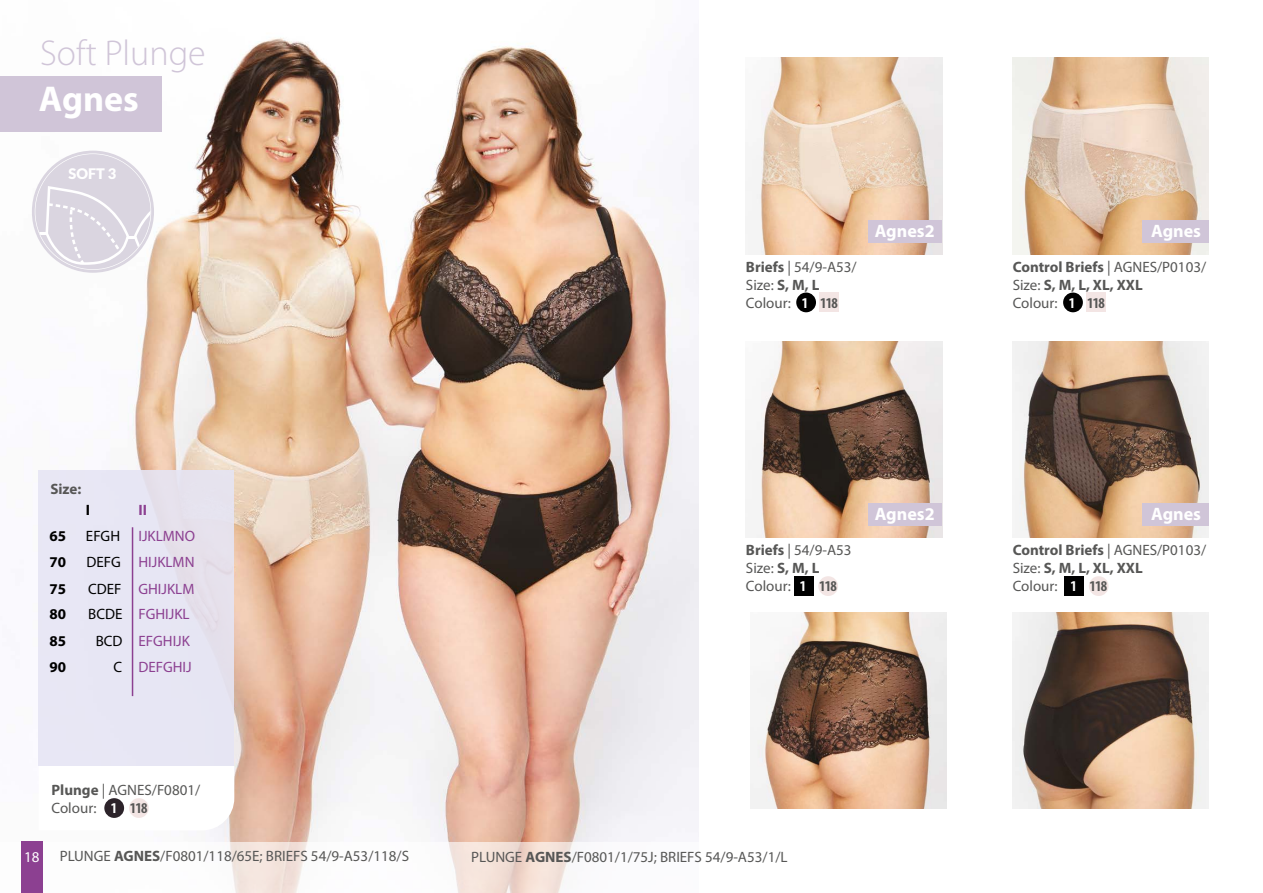
<style>
.page{position:relative;width:1263px;height:893px;background:#fff}
.page>*{position:absolute;margin:0;border:0;box-sizing:border-box;transform-origin:0 0}
.t1{font:300 36px "Myriad Pro";color:#d0c5d8}
.t2{font:700 36px "Myriad Pro";color:#fff}
.t3{font:700 18px "Myriad Pro";color:#fff}
.t4{font:15px/18px "Myriad Pro";color:#575756}
.t5{font:700 15px/18px "Myriad Pro";color:#575756}
.t6{font:15px/26.4px "Myriad Pro";color:#8c4091}
.t7{font:700 condensed 15px "Myriad Pro";letter-spacing:-.05em;color:#575756}
.t8{font:700 15px/26.4px "Myriad Pro";color:#000}
.t9{font:15px/26.4px "Myriad Pro";color:#000;text-align:right}
.t10{font:15px "Myriad Pro";color:#fff}
.t11{font:700 15px "Myriad Pro";color:#8c4091}
.t12{font:900 14.55px "Lato";color:#fff}
.s1{font-weight:700}
.s2{font-weight:400}
.s3{color:#fff}
.s4{color:#000}
</style>
<div class="page">
<img style="left:746px;top:58px;width:196px;height:196px">
<img style="left:746px;top:341px;width:196px;height:196px">
<img style="left:1013px;top:613px;width:196px;height:196px">
<img style="left:1013px;top:341px;width:196px;height:196px">
<img style="left:21px;top:37px;width:678px;height:805px">
<img style="left:1013px;top:58px;width:196px;height:196px">
<img style="left:750px;top:612px;width:197px;height:197px">
<div style="left:1142px;top:503px;width:67px;height:23px;background:#d0c5d8"></div>
<div style="left:1142px;top:220px;width:67px;height:23px;background:#d0c5d8"></div>
<div style="left:868px;top:220px;width:74px;height:23px;background:#d0c5d8"></div>
<div style="left:868px;top:503px;width:74px;height:23px;background:#d0c5d8"></div>
<div style="left:21px;top:842px;width:22px;height:51px;background:#8c4091"></div>
<svg style="left:35px;top:153px;width:116px;height:117px"></svg>
<div style="left:0;top:76px;width:162px;height:56px;background:#d0c5d8"></div>
<svg style="left:39px;top:766px;width:195px;height:64px"></svg>
<div style="left:38px;top:471px;width:196px;height:295px;background:#e6e5f4"></div>
<hr style="left:132px;top:527px;width:1px;height:169px;background:#8c4091">
<div style="left:104px;top:798px;width:20px;height:20px;background:#2c232a;border-radius:50%"></div>
<div style="left:129px;top:798px;width:20px;height:20px;background:#f3e5e4;border-radius:50%"></div>
<div style="left:794px;top:576px;width:20px;height:20px;background:#000"></div>
<div style="left:818px;top:576px;width:20px;height:20px;background:#f3e5e4;border-radius:50%"></div>
<div style="left:1064px;top:576px;width:20px;height:20px;background:#000"></div>
<div style="left:1089px;top:576px;width:19px;height:20px;background:#f3e5e4;border-radius:50%"></div>
<div style="left:819px;top:293px;width:20px;height:19px;background:#f3e5e4"></div>
<div style="left:1086px;top:293px;width:20px;height:19px;background:#f3e5e4"></div>
<div style="left:796px;top:293px;width:20px;height:19px;background:#000;border-radius:50%"></div>
<div style="left:1063px;top:293px;width:20px;height:19px;background:#000;border-radius:50%"></div>
<h1 class="t1" style="left:40px;top:32px;width:167px">Soft Plunge</h1>
<h1 class="t2" style="left:39px;top:76px;width:101px">Agnes</h1>
<p class="t12" style="left:69px;top:165px;width:49px">SOFT 3</p>
<p class="t3" style="left:875px;top:219px;width:61px">Agnes2</p>
<p class="t3" style="left:1151px;top:219px;width:51px">Agnes</p>
<p class="t4" style="left:746px;top:257px;width:112px"><span class="s1">Briefs</span> | 54/9-A53/<br>Size: <span class="s1">S, M, L<br></span>Colour:</p>
<p class="t5" style="left:1013px;top:257px;width:195px">Control Briefs <span class="s2">| AGNES/P0103/<br>Size:</span> S, M, L, XL, XXL<br><span class="s2">Colour:</span></p>
<p class="t7" style="left:802px;top:293px;width:37px"><span class="s3">1</span> 118</p>
<p class="t7" style="left:1069px;top:293px;width:37px"><span class="s3">1</span> 118</p>
<p class="t5" style="left:50px;top:479px;width:32px">Size:</p>
<p class="t8" style="left:86px;top:496px;width:6px">I</p>
<p class="t11" style="left:138px;top:500px;width:10px">II</p>
<p class="t8" style="left:49px;top:522px;width:18px">65</p>
<p class="t9" style="left:86px;top:522px;width:36px">EFGH</p>
<p class="t6" style="left:138px;top:522px;width:58px">IJKLMNO</p>
<p class="t8" style="left:49px;top:548px;width:18px">70</p>
<p class="t6" style="left:87px;top:549px;width:109px"><span class="s4">DEFG</span> HIJKLMN</p>
<p class="t8" style="left:49px;top:575px;width:18px">75</p>
<p class="t6" style="left:88px;top:575px;width:108px"><span class="s4">CDEF</span> GHIJKLM</p>
<p class="t8" style="left:49px;top:600px;width:18px">80<br>85</p>
<p class="t6" style="left:88px;top:601px;width:103px"><span class="s4">BCDE</span> FGHIJKL</p>
<p class="t9" style="left:96px;top:627px;width:28px">BCD<br>C</p>
<p class="t6" style="left:138px;top:627px;width:55px">EFGHIJK<br>DEFGHIJ</p>
<p class="t8" style="left:49px;top:653px;width:18px">90</p>
<p class="t4" style="left:52px;top:781px;width:150px"><span class="s1">Plunge</span> | AGNES/F0801/<br>Colour:</p>
<p class="t7" style="left:111px;top:799px;width:38px"><span class="s3">1</span> 118</p>
<p class="t10" style="left:24px;top:847px;width:17px">18</p>
<p class="t4" style="left:60px;top:847px;width:351px">PLUNGE <span class="s1">AGNES</span>/F0801/118/65E; BRIEFS 54/9-A53/118/S</p>
<p class="t3" style="left:875px;top:502px;width:61px">Agnes2</p>
<p class="t3" style="left:1151px;top:502px;width:51px">Agnes</p>
<p class="t4" style="left:746px;top:541px;width:107px"><span class="s1">Briefs</span> | 54/9-A53<br>Size: <span class="s1">S, M, L<br></span>Colour:</p>
<p class="t5" style="left:1013px;top:540px;width:195px">Control Briefs <span class="s2">| AGNES/P0103/<br>Size:</span> S, M, L, XL, XXL<br><span class="s2">Colour:</span></p>
<p class="t7" style="left:800px;top:577px;width:38px"><span class="s3">1</span> 118</p>
<p class="t7" style="left:1070px;top:577px;width:38px"><span class="s3">1</span> 118</p>
<p class="t4" style="left:471px;top:848px;width:318px">PLUNGE <span class="s1">AGNES</span>/F0801/1/75J; BRIEFS 54/9-A53/1/L</p>
</div>
